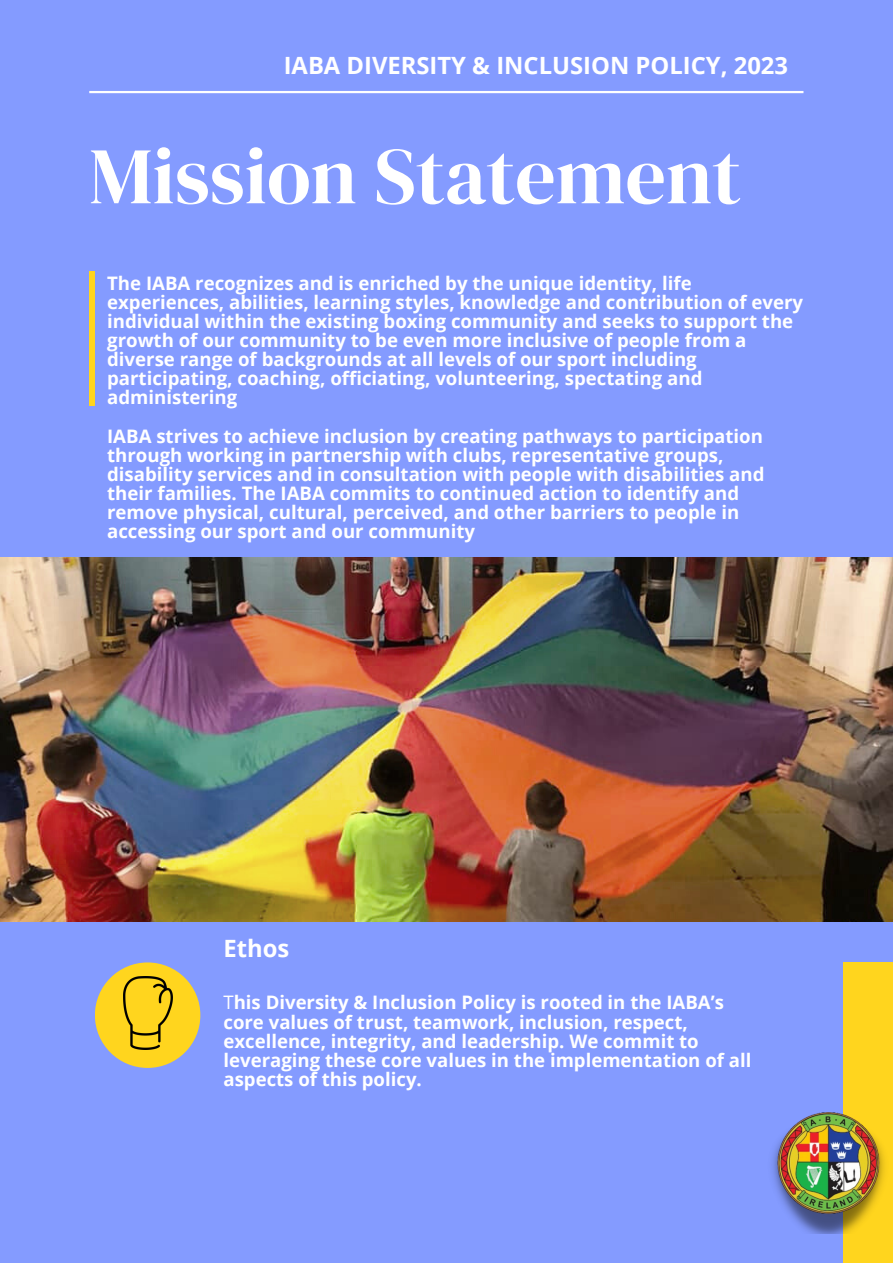
<style>
.page{position:relative;width:893px;height:1264px;background:#fff}
.page>*{position:absolute;margin:0;border:0;box-sizing:border-box;transform-origin:0 0}
.t1{font:79.95px "DM Serif Display";color:#fff}
.t2{font:700 23.85px "Open Sans";color:#fff}
.t3{font:700 18.6px/19px "Open Sans";color:#fff}
.s1{font-weight:400}
</style>
<div class="page">
<div style="left:0;top:0;width:892px;height:1262px;background:#849bff"></div>
<hr style="left:89px;top:91px;width:714px;height:2px;background:#fff">
<div style="left:89px;top:271px;width:5px;height:135px;background:#ffd51e"></div>
<img style="left:0;top:558px;width:892px;height:363px">
<div style="left:95px;top:962px;width:105px;height:105px;background:#ffd51e;border-radius:50%"></div>
<div style="left:843px;top:962px;width:49px;height:300px;background:#ffd51e"></div>
<img style="left:123px;top:976px;width:49px;height:73px">
<img style="left:772px;top:1112px;width:113px;height:121px">
<p class="t2" style="left:284px;top:48px;width:506px">IABA DIVERSITY &amp; INCLUSION POLICY, 2023</p>
<p class="t1" style="left:89px;top:120px;width:653px">Mission Statement</p>
<p class="t3" style="left:107px;top:273px;width:697px">The IABA recognizes and is enriched by the unique identity, life experiences, abilities, learning styles, knowledge and contribution of every individual within the existing boxing community and seeks to support the growth of our community to be even more inclusive of people from a diverse range of backgrounds at all levels of our sport including participating, coaching, officiating, volunteering, spectating and administering</p>
<p class="t3" style="left:107px;top:426px;width:659px">IABA strives to achieve inclusion by creating pathways to participation through working in partnership with clubs, representative groups, disability services and in consultation with people with disabilities and their families. The IABA commits to continued action to identify and remove physical, cultural, perceived, and other barriers to people in accessing our sport and our community</p>
<p class="t2" style="left:223px;top:931px;width:67px">Ethos</p>
<p class="t3" style="left:223px;top:992px;width:529px"><span class="s1">T</span>his Diversity &amp; Inclusion Policy is rooted in the IABA’s core values of trust, teamwork, inclusion, respect, excellence, integrity, and leadership. We commit to leveraging these core values in the implementation of all aspects of this policy.</p>
</div>
